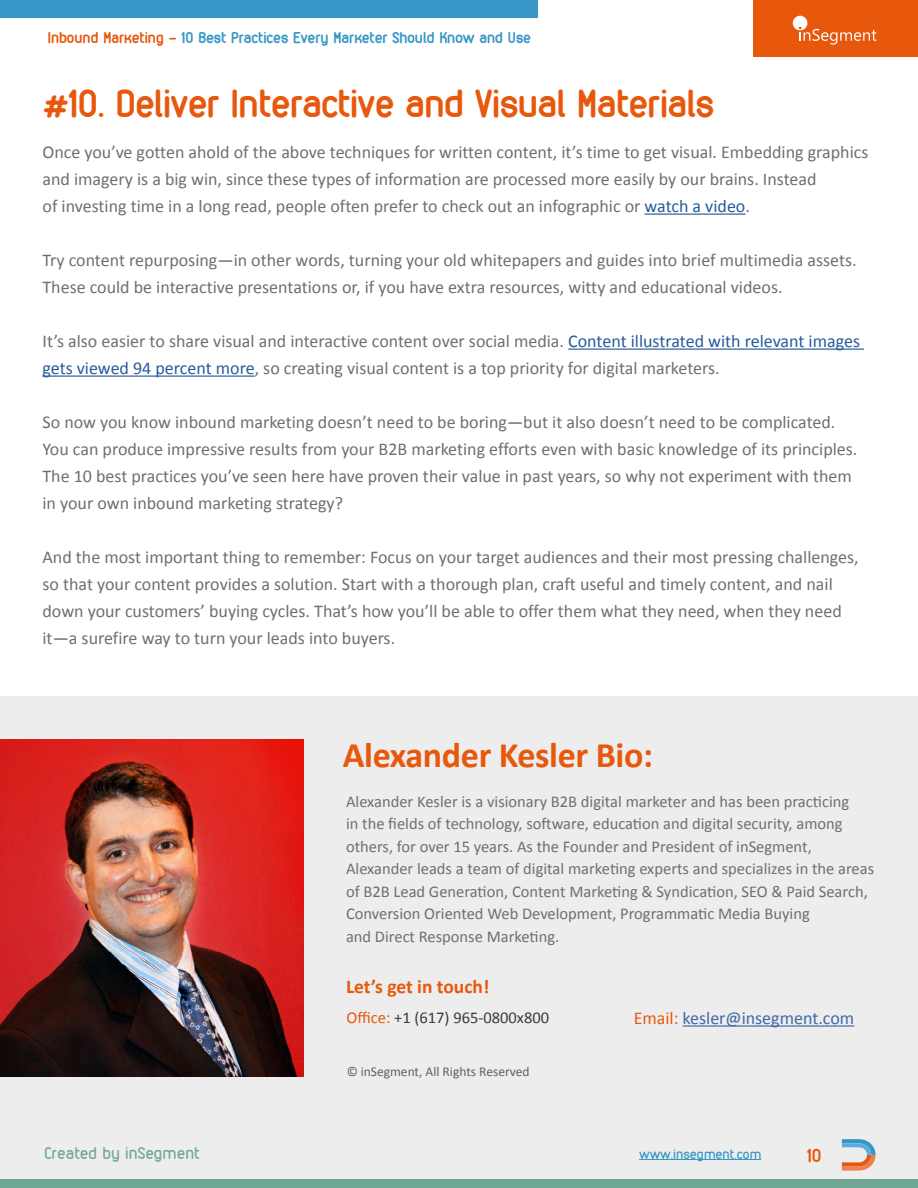
<style>
.page{position:relative;width:918px;height:1188px;background:#fff}
.page>*{position:absolute;margin:0;border:0;box-sizing:border-box;transform-origin:0 0}
.t1{font:700 37.5px "VDS";letter-spacing:-.01em;color:#e7580c}
.t2{font:700 36px "Calibri";letter-spacing:-.01em;color:#e7580c}
.t3{font:700 19.5px "Calibri";color:#e7580c}
.t4{font:18px/27px "Calibri";color:#706f6f}
.t5{font:18px "Calibri";color:#3f68a5}
.t6{font:700 18px "VDS";color:#e7580c}
.t7{font:16.5px/22.5px "Calibri";color:#706f6f}
.t8{font:16.5px "Calibri";color:#3c3c3b}
.t9{font:16.5px "VDS";color:#71a893}
.t10{font:700 15px "VDS";color:#3696c6}
.t11{font:13.5px "Calibri";color:#3c3c3b}
.t12{font:13.5px "VDS";color:#3696c6}
.s1{color:#e7580c}
.s2{color:#275b9b}
</style>
<div class="page">
<div style="left:1px;top:697px;width:917px;height:491px;background:#ededed"></div>
<img style="left:1px;top:740px;width:302px;height:336px">
<hr style="left:683px;top:1025px;width:171px;height:2px;background:#3f68a5">
<div style="left:753px;top:0;width:165px;height:56px;background:#e7580c"></div>
<div style="left:0;top:1180px;width:918px;height:8px;background:#71a893"></div>
<div style="left:0;top:0;width:538px;height:18px;background:#3696c6"></div>
<svg style="left:793px;top:16px;width:83px;height:29px"></svg>
<hr style="left:639px;top:1159px;width:122px;height:1px;background:#3696c6">
<svg style="left:842px;top:1139px;width:34px;height:32px"></svg>
<hr style="left:645px;top:214px;width:100px;height:1px;background:#275b9b">
<hr style="left:568px;top:349px;width:296px;height:1px;background:#275b9b">
<hr style="left:43px;top:376px;width:212px;height:1px;background:#275b9b">
<p class="t10" style="left:48px;top:28px;width:485px"><span class="s1">Inbound Marketing -</span> 10 Best Practices Every Marketer Should Know and Use</p>
<h1 class="t1" style="left:43px;top:81px;width:673px">#10. Deliver Interactive and Visual Materials</h1>
<p class="t4" style="left:43px;top:139px;width:827px">Once you’ve gotten ahold of the above techniques for written content, it’s time to get visual. Embedding graphics and imagery is a big win, since these types of information are processed more easily by our brains. Instead<br>of investing time in a long read, people often prefer to check out an infographic or <span class="s2">watch a video</span>.</p>
<p class="t4" style="left:43px;top:247px;width:816px">Try content repurposing—in other words, turning your old whitepapers and guides into brief multimedia assets.<br>These could be interactive presentations or, if you have extra resources, witty and educational videos.</p>
<p class="t4" style="left:43px;top:328px;width:819px">It’s also easier to share visual and interactive content over social media. <span class="s2">Content illustrated with relevant images gets viewed 94 percent more</span>, so creating visual content is a top priority for digital marketers.</p>
<p class="t4" style="left:43px;top:409px;width:816px">So now you know inbound marketing doesn’t need to be boring—but it also doesn’t need to be complicated.<br>You can produce impressive results from your B2B marketing efforts even with basic knowledge of its principles.<br>The 10 best practices you’ve seen here have proven their value in past years, so why not experiment with them in your own inbound marketing strategy?</p>
<p class="t4" style="left:43px;top:544px;width:818px">And the most important thing to remember: Focus on your target audiences and their most pressing challenges, so that your content provides a solution. Start with a thorough plan, craft useful and timely content, and nail down your customers’ buying cycles. That’s how you’ll be able to offer them what they need, when they need it—a surefire way to turn your leads into buyers.</p>
<h2 class="t2" style="left:343px;top:730px;width:312px">Alexander Kesler Bio:</h2>
<p class="t7" style="left:346px;top:790px;width:530px">Alexander Kesler is a visionary В2В digital marketer and has been practicing<br>in the fields of technology, software, education and digital security, among others, for over 15 years. As the Founder and President of inSegment, Alexander leads a team of digital marketing experts and specializes in the areas of В2В Lead Generation, Content Marketing &amp; Syndication, SEO &amp; Paid Search, Conversion Oriented Web Development, Programmatic Media Buying<br>and Direct Response Marketing.</p>
<p class="t3" style="left:346px;top:973px;width:145px">Let’s get in touch!</p>
<p class="t8" style="left:347px;top:1007px;width:204px"><span class="s1">Office:</span> +1 (617) 965-0800x800</p>
<p class="t5" style="left:634px;top:1007px;width:222px"><span class="s1">Email:</span> kesler@insegment.com</p>
<p class="t11" style="left:346px;top:1063px;width:185px">© inSegment, All Rights Reserved</p>
<p class="t9" style="left:44px;top:1143px;width:157px">Created by inSegment</p>
<p class="t12" style="left:639px;top:1146px;width:124px">www.insegment.com</p>
<p class="t6" style="left:807px;top:1145px;width:16px">10</p>
</div>
